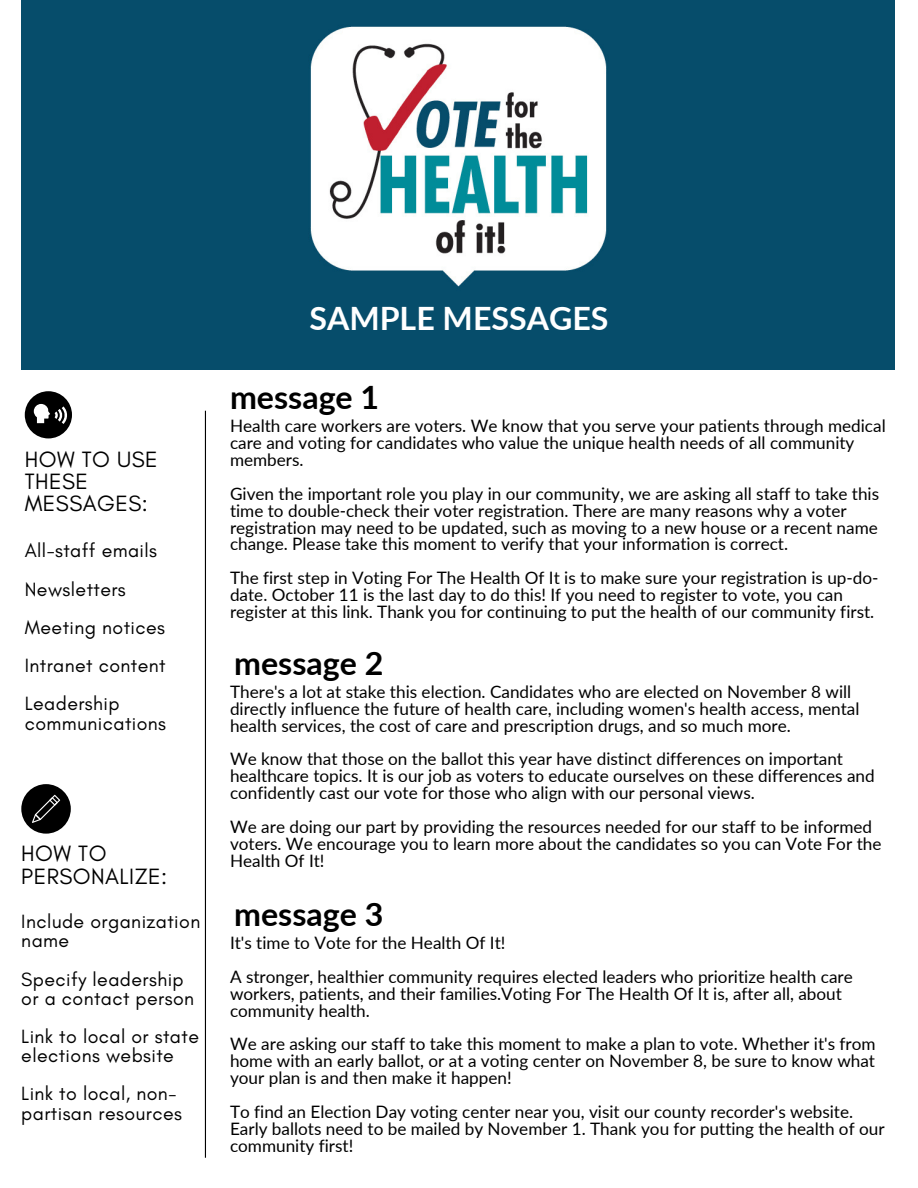
<style>
.page{position:relative;width:918px;height:1188px;background:#fff}
.page>*{position:absolute;margin:0;border:0;box-sizing:border-box;transform-origin:0 0}
.t1{font:700 32.1px "Lato";color:#000}
.t2{font:700 32.1px "Lato";color:#fff}
.t3{font:22.5px/22.2px "Glacial Indifference";letter-spacing:.02em;color:#000}
.t4{font:19.5px/38.2px "Glacial Indifference";letter-spacing:.02em;color:#000}
.t5{font:17.1px/16.8px "Lato";color:#000}
</style>
<div class="page">
<img style="left:21px;top:0;width:873px;height:369px">
<div style="left:288px;top:298px;width:341px;height:71px;background:#064d6b"></div>
<hr style="left:205px;top:411px;width:1px;height:747px;background:#000">
<svg style="left:25px;top:391px;width:47px;height:47px"></svg>
<div style="left:21px;top:784px;width:50px;height:50px;background:#000;border-radius:50%"></div>
<svg style="left:32px;top:795px;width:28px;height:28px"></svg>
<h2 class="t3" style="left:25px;top:448px;width:134px">HOW TO USE<br>THESE<br>MESSAGES:</h2>
<p class="t4" style="left:25px;top:531px;width:142px">All-staff emails<br>Newsletters<br>Meeting notices<br>Intranet content<br>Leadership</p>
<p class="t4" style="left:25px;top:704px;width:143px">communications</p>
<h2 class="t3" style="left:21px;top:842px;width:148px">HOW TO<br>PERSONALIZE:</h2>
<p class="t4" style="left:21px;top:912px;width:181px;line-height:19.2px">Include organization name</p>
<p class="t4" style="left:21px;top:969px;width:174px;line-height:19.2px">Specify leadership or a contact person</p>
<p class="t4" style="left:21px;top:1027px;width:179px;line-height:19.2px">Link to local or state elections website</p>
<p class="t4" style="left:21px;top:1084px;width:162px;line-height:19.2px">Link to local, non&shy;partisan resources</p>
<h1 class="t2" style="left:309px;top:298px;width:301px">SAMPLE MESSAGES</h1>
<h1 class="t1" style="left:230px;top:377px;width:151px">message 1</h1>
<p class="t5" style="left:230px;top:417px;width:657px">Health care workers are voters. We know that you serve your patients through medical care and voting for candidates who value the unique health needs of all community members.</p>
<p class="t5" style="left:230px;top:485px;width:651px">Given the important role you play in our community, we are asking all staff to take this time to double-check their voter registration. There are many reasons why a voter registration may need to be updated, such as moving to a new house or a recent name change. Please take this moment to verify that your information is correct.</p>
<p class="t5" style="left:230px;top:569px;width:650px">The first step in Voting For The Health Of It is to make sure your registration is up-do&shy;date. October 11 is the last day to do this! If you need to register to vote, you can register at this link. Thank you for continuing to put the health of our community first.</p>
<h1 class="t1" style="left:234px;top:643px;width:151px">message 2</h1>
<p class="t5" style="left:230px;top:683px;width:631px">There's a lot at stake this election. Candidates who are elected on November 8 will directly influence the future of health care, including women's health access, mental health services, the cost of care and prescription drugs, and so much more.</p>
<p class="t5" style="left:230px;top:750px;width:646px">We know that those on the ballot this year have distinct differences on important healthcare topics. It is our job as voters to educate ourselves on these differences and confidently cast our vote for those who align with our personal views.</p>
<p class="t5" style="left:230px;top:818px;width:653px">We are doing our part by providing the resources needed for our staff to be informed voters. We encourage you to learn more about the candidates so you can Vote For the<br>Health Of It!</p>
<h1 class="t1" style="left:234px;top:894px;width:151px">message 3</h1>
<p class="t5" style="left:230px;top:926px;width:624px;line-height:33.8px">It's time to Vote for the Health Of It!<br>A stronger, healthier community requires elected leaders who prioritize health care</p>
<p class="t5" style="left:230px;top:985px;width:613px">workers, patients, and their families.Voting For The Health Of It is, after all, about community health.</p>
<p class="t5" style="left:230px;top:1035px;width:647px;text-align:justify">We are asking our staff to take this moment to make a plan to vote. Whether it's from home with an early ballot, or at a voting center on November 8, be sure to know what your plan is and then make it happen!</p>
<p class="t5" style="left:230px;top:1103px;width:656px">To find an Election Day voting center near you, visit our county recorder's website.<br>Early ballots need to be mailed by November 1. Thank you for putting the health of our community first!</p>
</div>
